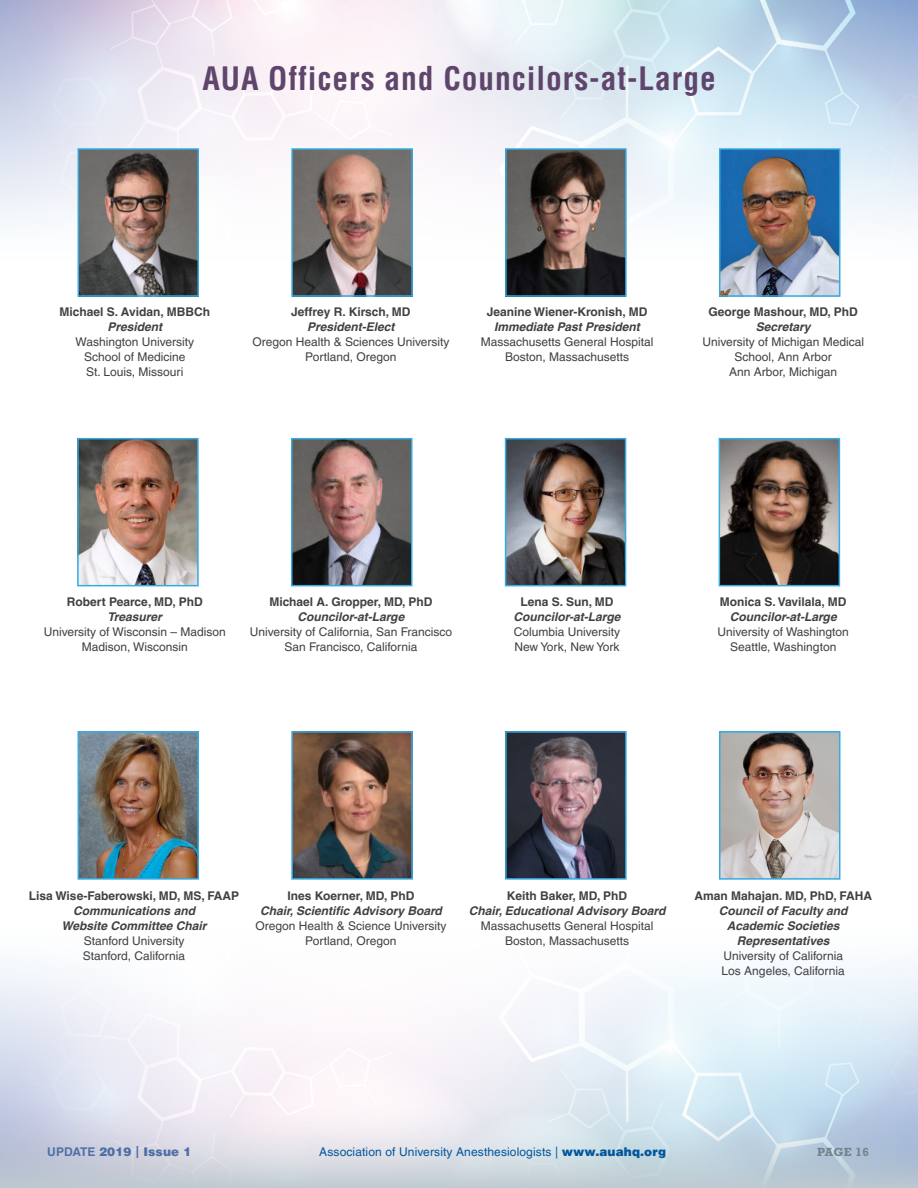
<style>
.page{position:relative;width:918px;height:1188px;background:#fff}
.page>*{position:absolute;margin:0;border:0;box-sizing:border-box;transform-origin:0 0}
.t1{font:700 condensed 31.5px "Helvetica LT Pro";letter-spacing:.03em;color:#5f456c}
.t2{font:12px/15px "Helvetica LT Pro";color:#414042;text-align:center}
.t3{font:italic 700 12px/15px "Helvetica LT Pro";color:#414042;text-align:center}
.t4{font:700 12px "Helvetica LT Pro";color:#414042}
.t5{font:12px "Helvetica LT Pro";letter-spacing:.01em;color:#00569e}
.t6{font:900 12px "Helvetica LT Pro";letter-spacing:.01em;color:#4f70a5}
.t7{font:700 12px "Rockwell Std";letter-spacing:.02em;color:#73848d}
.s1{font-weight:700}
.s2{font-weight:900}
</style>
<div class="page">
<img style="left:0;top:967px;width:918px;height:140px">
<svg style="left:0;top:1107px;width:918px;height:81px"></svg>
<img style="left:0;top:0;width:918px;height:264px">
<img style="left:81px;top:151px;width:115px;height:143px">
<div style="left:78px;top:148px;width:121px;height:149px;border:2px solid #35abe2"></div>
<img style="left:294px;top:441px;width:115px;height:142px">
<div style="left:291px;top:438px;width:121px;height:148px;border:2px solid #35abe2"></div>
<img style="left:80px;top:441px;width:116px;height:142px">
<div style="left:77px;top:438px;width:122px;height:148px;border:2px solid #35abe2"></div>
<img style="left:81px;top:734px;width:115px;height:143px">
<div style="left:78px;top:731px;width:121px;height:149px;border:2px solid #35abe2"></div>
<img style="left:294px;top:151px;width:116px;height:143px">
<div style="left:291px;top:148px;width:122px;height:149px;border:2px solid #35abe2"></div>
<img style="left:508px;top:441px;width:115px;height:142px">
<div style="left:505px;top:438px;width:121px;height:148px;border:2px solid #35abe2"></div>
<img style="left:294px;top:734px;width:116px;height:143px">
<div style="left:291px;top:731px;width:122px;height:149px;border:2px solid #35abe2"></div>
<img style="left:508px;top:151px;width:116px;height:143px">
<div style="left:505px;top:148px;width:122px;height:149px;border:2px solid #35abe2"></div>
<img style="left:722px;top:441px;width:115px;height:142px">
<div style="left:719px;top:438px;width:121px;height:148px;border:2px solid #35abe2"></div>
<img style="left:508px;top:734px;width:116px;height:143px">
<div style="left:505px;top:731px;width:122px;height:149px;border:2px solid #35abe2"></div>
<img style="left:722px;top:151px;width:115px;height:143px">
<div style="left:719px;top:148px;width:121px;height:149px;border:2px solid #35abe2"></div>
<img style="left:722px;top:734px;width:115px;height:143px">
<div style="left:719px;top:731px;width:121px;height:149px;border:2px solid #35abe2"></div>
<h1 class="t1" style="left:202px;top:58px;width:515px">AUA Officers and Councilors-at-Large</h1>
<p class="t4" style="left:60px;top:305px;width:152px">Michael S. Avidan, MBBCh</p>
<p class="t3" style="left:107px;top:320px;width:56px">President</p>
<p class="t2" style="left:76px;top:335px;width:120px">Washington University<br>School of Medicine<br>St. Louis, Missouri</p>
<p class="t4" style="left:291px;top:305px;width:121px">Jeffrey R. Kirsch, MD</p>
<p class="t3" style="left:307px;top:320px;width:89px">President-Elect</p>
<p class="t2" style="left:252px;top:335px;width:199px">Oregon Health &amp; Sciences University<br>Portland, Oregon</p>
<p class="t4" style="left:487px;top:305px;width:162px">Jeanine Wiener-Kronish, MD</p>
<p class="t3" style="left:494px;top:320px;width:147px">Immediate Past President</p>
<p class="t2" style="left:481px;top:335px;width:174px">Massachusetts General Hospital<br>Boston, Massachusetts</p>
<p class="t4" style="left:709px;top:305px;width:151px">George Mashour, MD, PhD</p>
<p class="t3" style="left:756px;top:320px;width:56px">Secretary</p>
<p class="t2" style="left:702px;top:335px;width:163px">University of Michigan Medical<br>School, Ann Arbor<br>Ann Arbor, Michigan</p>
<p class="t4" style="left:67px;top:594px;width:137px">Robert Pearce, MD, PhD</p>
<p class="t3" style="left:108px;top:609px;width:56px">Treasurer</p>
<p class="t2" style="left:44px;top:624px;width:183px">University of Wisconsin – Madison<br>Madison, Wisconsin</p>
<p class="t4" style="left:269px;top:594px;width:165px">Michael A. Gropper, MD, PhD</p>
<p class="t3" style="left:297px;top:609px;width:109px">Councilor-at-Large</p>
<p class="t2" style="left:250px;top:624px;width:204px">University of California, San Francisco<br>San Francisco, California</p>
<p class="t4" style="left:521px;top:594px;width:95px">Lena S. Sun, MD</p>
<p class="t3" style="left:514px;top:609px;width:109px">Councilor-at-Large</p>
<p class="t2" style="left:514px;top:624px;width:108px;text-align:left">Columbia University<br>New York, New York</p>
<p class="t4" style="left:720px;top:594px;width:128px">Monica S. Vavilala, MD</p>
<p class="t3" style="left:730px;top:609px;width:109px">Councilor-at-Large</p>
<p class="t2" style="left:718px;top:624px;width:133px">University of Washington<br>Seattle, Washington</p>
<p class="t4" style="left:29px;top:889px;width:212px">Lisa Wise-Faberowski, MD, MS, FAAP</p>
<p class="t3" style="left:62px;top:903px;width:146px">Communications and<br>Website Committee Chair</p>
<p class="t2" style="left:83px;top:933px;width:104px;text-align:left">Stanford University<br>Stanford, California</p>
<p class="t4" style="left:288px;top:889px;width:128px">Ines Koerner, MD, PhD</p>
<p class="t3" style="left:260px;top:903px;width:183px">Chair, Scientific Advisory Board</p>
<p class="t2" style="left:255px;top:918px;width:193px">Oregon Health &amp; Science University<br>Portland, Oregon</p>
<p class="t4" style="left:507px;top:889px;width:122px">Keith Baker, MD, PhD</p>
<p class="t3" style="left:469px;top:903px;width:198px">Chair, Educational Advisory Board</p>
<p class="t2" style="left:481px;top:918px;width:174px">Massachusetts General Hospital<br>Boston, Massachusetts</p>
<p class="t4" style="left:694px;top:889px;width:179px">Aman Mahajan. MD, PhD, FAHA</p>
<p class="t3" style="left:719px;top:903px;width:130px">Council of Faculty and<br>Academic Societies<br>Representatives</p>
<p class="t2" style="left:722px;top:948px;width:125px;text-align:left">University of California<br>Los Angeles, California</p>
<p class="t6" style="left:47px;top:1144px;width:146px"><span class="s1">UPDATE</span> 2019 | Issue 1</p>
<p class="t5" style="left:319px;top:1145px;width:348px">Association of University Anesthesiologists | <span class="s2">www.auahq.org</span></p>
<p class="t7" style="left:817px;top:1145px;width:54px">PAGE 16</p>
</div>
